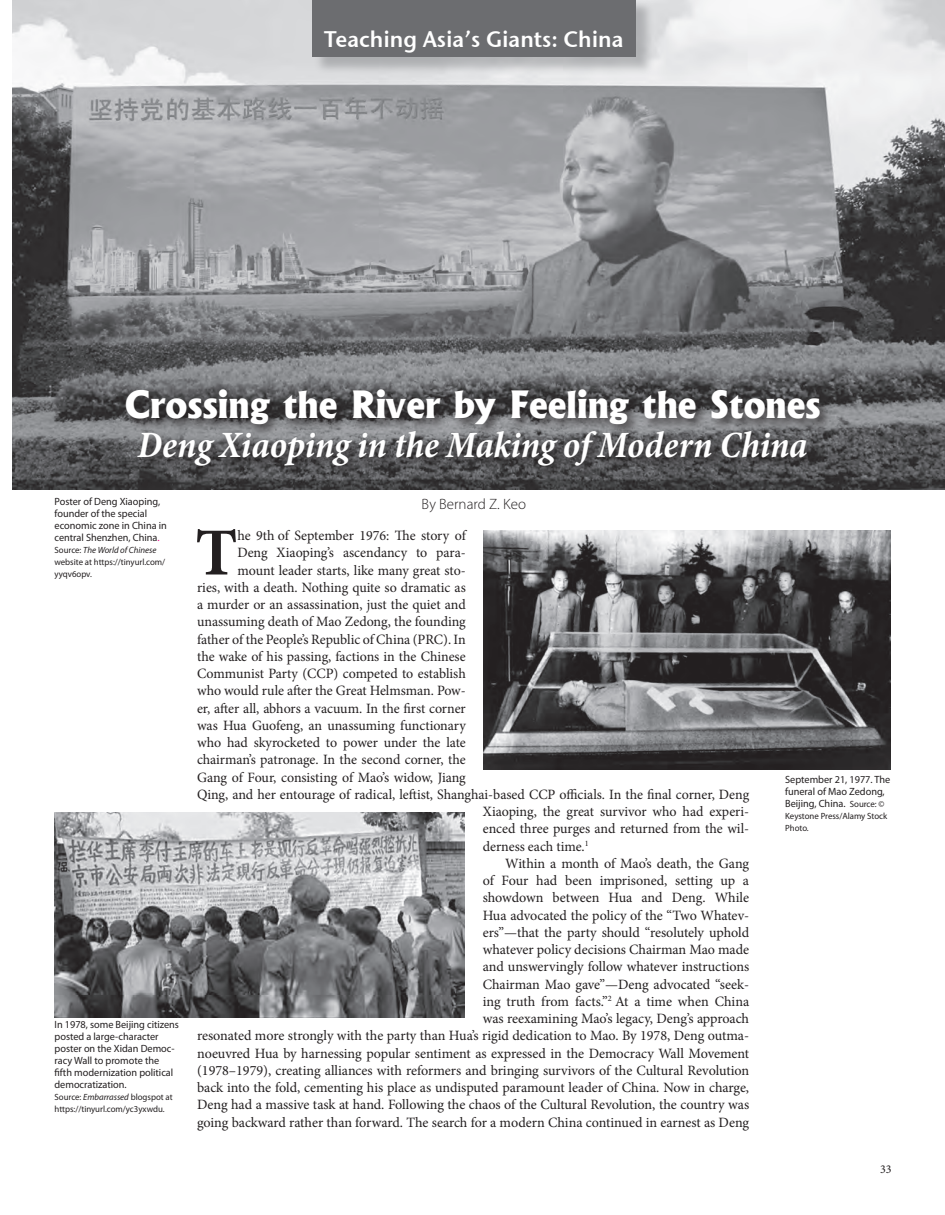
<style>
.page{position:relative;width:945px;height:1215px;background:#fff}
.page>*{position:absolute;margin:0;border:0;box-sizing:border-box;transform-origin:0 0}
.t1{font:700 67.35px "Minion Pro";color:#231f20}
.t2{font:italic 700 condensed 37.5px "Minion Pro";letter-spacing:-.005em;color:#fff}
.t3{font:800 36px "Albertus";color:#fff}
.t4{font:22.5px "Stone Sans Sem ITCTT Semi";color:#fff;scale:.96 1}
.t5{font:300 15px "Myriad Pro";color:#231f20}
.t6{font:14.25px "Minion Pro";color:#231f20}
.t7{font:12px "Minion Pro";color:#231f20}
.t8{font:10.5px/12px "Myriad Pro";color:#231f20}
.t9{font:9px/12px "Myriad Pro";color:#231f20}
.s1{color:#ed028c}
.s2{font-style:italic}
.s3{font-size:9px}
</style>
<div class="page">
<img style="left:12px;top:0;width:933px;height:489px">
<div style="left:314px;top:0;width:341px;height:75px;background:#808285;opacity:.48"></div>
<div style="left:312px;top:0;width:324px;height:56px;background:#6c6d70"></div>
<div style="left:123px;top:387px;width:709px;height:92px;background:#231f20;opacity:.75"></div>
<img style="left:55px;top:812px;width:410px;height:205px">
<img style="left:484px;top:531px;width:407px;height:238px">
<h3 class="t4" style="left:324px;top:25px;width:313px">Teaching Asia’s Giants: China</h3>
<h3 class="t3" style="left:124px;top:382px;width:698px">Crossing the River by Feeling the Stones</h3>
<h2 class="t2" style="left:137px;top:419px;width:672px">Deng Xiaoping in the Making of Modern China</h2>
<p class="t5" style="left:422px;top:495px;width:106px">By Bernard Z. Keo</p>
<p class="t8" style="left:55px;top:495px;width:114px">Poster of Deng Xiaoping, founder of the special economic zone in China in central Shenzhen, China<span class="s1">.</span></p>
<p class="t9" style="left:55px;top:544px;width:112px">Source: <span class="s2">The World of Chinese </span>website at https://tinyurl.com/ yyqv6opv.</p>
<h1 class="t1" style="left:195px;top:506px;width:44px">T</h1>
<p class="t6" style="left:237px;top:526px;width:230px">he 9th of September 1976: The story of</p>
<p class="t6" style="left:237px;top:543px;width:230px">Deng Xiaoping’s ascendancy to para-</p>
<p class="t6" style="left:237px;top:560px;width:230px">mount leader starts, like many great sto-</p>
<p class="t6" style="left:197px;top:578px;width:270px">ries, with a death. Nothing quite so dramatic as</p>
<p class="t6" style="left:197px;top:595px;width:270px">a murder or an assassination, just the quiet and</p>
<p class="t6" style="left:197px;top:612px;width:270px">unassuming death of Mao Zedong, the founding</p>
<p class="t6" style="left:197px;top:629px;width:270px">father of the People’s Republic of China (PRC). In</p>
<p class="t6" style="left:197px;top:647px;width:270px">the wake of his passing, factions in the Chinese</p>
<p class="t6" style="left:197px;top:664px;width:270px">Communist Party (CCP) competed to establish</p>
<p class="t6" style="left:197px;top:681px;width:270px">who would rule after the Great Helmsman. Pow-</p>
<p class="t6" style="left:197px;top:698px;width:270px">er, after all, abhors a vacuum. In the first corner</p>
<p class="t6" style="left:197px;top:716px;width:270px">was Hua Guofeng, an unassuming functionary</p>
<p class="t6" style="left:197px;top:733px;width:270px">who had skyrocketed to power under the late</p>
<p class="t6" style="left:197px;top:750px;width:270px">chairman’s patronage. In the second corner, the</p>
<p class="t6" style="left:197px;top:767px;width:270px">Gang of Four, consisting of Mao’s widow, Jiang</p>
<p class="t6" style="left:197px;top:785px;width:554px">Qing, and her entourage of radical, leftist, Shanghai-based CCP officials. In the final corner, Deng</p>
<p class="t6" style="left:483px;top:802px;width:268px">Xiaoping, the great survivor who had experi-</p>
<p class="t6" style="left:483px;top:819px;width:268px">enced three purges and returned from the wil-</p>
<p class="t6" style="left:483px;top:836px;width:107px">derness each time.<sup>1</sup></p>
<p class="t6" style="left:505px;top:854px;width:245px">Within a month of Mao’s death, the Gang</p>
<p class="t6" style="left:483px;top:871px;width:268px">of Four had been imprisoned, setting up a</p>
<p class="t6" style="left:483px;top:888px;width:268px">showdown between Hua and Deng. While</p>
<p class="t6" style="left:483px;top:905px;width:268px">Hua advocated the policy of the “Two Whatev-</p>
<p class="t6" style="left:483px;top:923px;width:268px">ers”—that the party should “resolutely uphold</p>
<p class="t6" style="left:483px;top:940px;width:268px">whatever policy decisions Chairman Mao made</p>
<p class="t6" style="left:483px;top:957px;width:268px">and unswervingly follow whatever instructions</p>
<p class="t6" style="left:483px;top:974px;width:268px">Chairman Mao gave”—Deng advocated “seek-</p>
<p class="t6" style="left:483px;top:992px;width:268px">ing truth from facts.”<sup>2</sup> At a time when China</p>
<p class="t6" style="left:483px;top:1009px;width:268px">was reexamining Mao’s legacy, Deng’s approach</p>
<p class="t6" style="left:197px;top:1026px;width:554px">resonated more strongly with the party than Hua’s rigid dedication to Mao. By 1978, Deng outma-</p>
<p class="t6" style="left:197px;top:1043px;width:554px">noeuvred Hua by harnessing popular sentiment as expressed in the Democracy Wall Movement</p>
<p class="t6" style="left:197px;top:1061px;width:554px">(1978–1979), creating alliances with reformers and bringing survivors of the Cultural Revolution</p>
<p class="t6" style="left:197px;top:1078px;width:554px">back into the fold, cementing his place as undisputed paramount leader of China. Now in charge,</p>
<p class="t6" style="left:197px;top:1095px;width:554px">Deng had a massive task at hand. Following the chaos of the Cultural Revolution, the country was</p>
<p class="t6" style="left:197px;top:1112px;width:554px">going backward rather than forward. The search for a modern China continued in earnest as Deng</p>
<p class="t8" style="left:785px;top:774px;width:107px">September 21, 1977. The funeral of Mao Zedong,<br>Beijing, China. <span class="s3">Source: ©</span></p>
<p class="t9" style="left:785px;top:810px;width:104px">Keystone Press/Alamy Stock<br>Photo.</p>
<p class="t8" style="left:55px;top:1019px;width:126px">In 1978, some Beijing citizens posted a large-character poster on the Xidan Democ&shy;racy Wall to promote the fifth modernization political democratization.</p>
<p class="t9" style="left:55px;top:1091px;width:120px">Source: <span class="s2">Embarrassed</span> blogspot at https://tinyurl.com/yc3yxwdu.</p>
<p class="t7" style="left:880px;top:1161px;width:13px">33</p>
</div>
